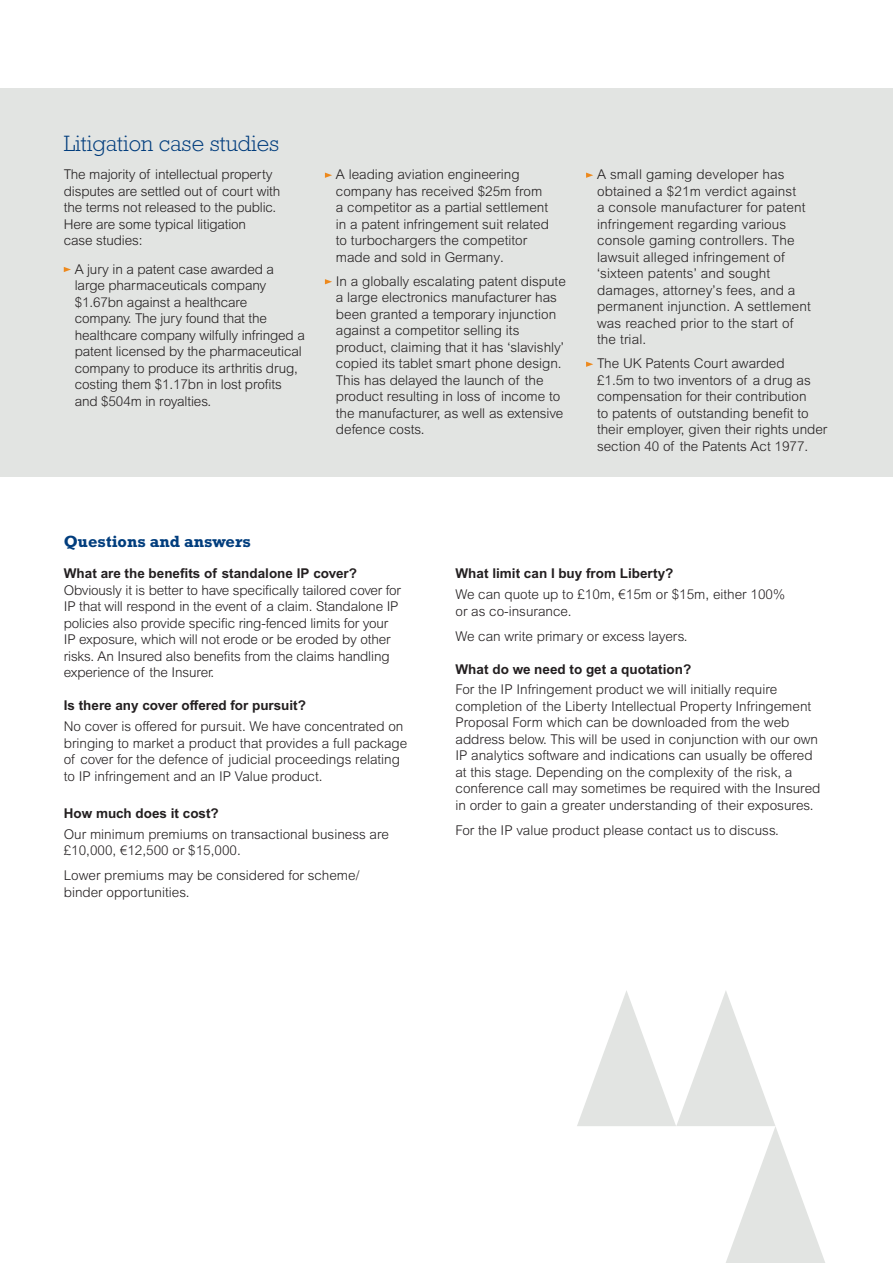
<style>
.page{position:relative;width:893px;height:1263px;background:#fff}
.page>*{position:absolute;margin:0;border:0;box-sizing:border-box;transform-origin:0 0}
.t1{font:300 22.5px "Rockwell Std";color:#013d7d}
.t2{font:700 16.5px "Rockwell";color:#013d7d}
.t3{font:300 13.5px/16.5px "Arial MT Pro";color:#231f20}
.t4{font:700 13.5px "Arial MT Pro";color:#231f20}
</style>
<div class="page">
<div style="left:0;top:89px;width:893px;height:388px;background:#e2e4e2"></div>
<svg style="left:64px;top:267px;width:7px;height:5px"></svg>
<svg style="left:325px;top:173px;width:7px;height:5px"></svg>
<svg style="left:325px;top:279px;width:7px;height:5px"></svg>
<svg style="left:586px;top:173px;width:7px;height:5px"></svg>
<svg style="left:586px;top:362px;width:7px;height:5px"></svg>
<svg style="left:577px;top:991px;width:248px;height:272px"></svg>
<h1 class="t1" style="left:64px;top:131px;width:217px">Litigation case studies</h1>
<p class="t3" style="left:64px;top:167px;width:218px">The majority of intellectual property disputes are settled out of court with the terms not released to the public.<br>Here are some typical litigation<br>case studies:</p>
<p class="t3" style="left:75px;top:261px;width:232px">A jury in a patent case awarded a large pharmaceuticals company $1.67bn against a healthcare company. The jury found that the healthcare company wilfully infringed a patent licensed by the pharmaceutical company to produce its arthritis drug, costing them $1.17bn in lost profits and $504m in royalties.</p>
<p class="t3" style="left:336px;top:167px;width:215px">A leading aviation engineering company has received $25m from a competitor as a partial settlement in a patent infringement suit related to turbochargers the competitor made and sold in Germany.</p>
<p class="t3" style="left:336px;top:273px;width:231px">In a globally escalating patent dispute a large electronics manufacturer has been granted a temporary injunction against a competitor selling its product, claiming that it has ‘slavishly’ copied its tablet smart phone design.<br>This has delayed the launch of the product resulting in loss of income to the manufacturer, as well as extensive defence costs.</p>
<p class="t3" style="left:597px;top:167px;width:215px">A small gaming developer has obtained a $21m verdict against<br>a console manufacturer for patent infringement regarding various console gaming controllers. The lawsuit alleged infringement of ‘sixteen patents’ and sought damages, attorney’s fees, and a permanent injunction. A settlement was reached prior to the start of the trial.</p>
<p class="t3" style="left:597px;top:356px;width:232px">The UK Patents Court awarded<br>£1.5m to two inventors of a drug as compensation for their contribution<br>to patents of outstanding benefit to their employer, given their rights under section 40 of the Patents Act 1977.</p>
<p class="t2" style="left:64px;top:532px;width:189px">Questions and answers</p>
<p class="t4" style="left:64px;top:566px;width:295px">What are the benefits of standalone IP cover?</p>
<p class="t3" style="left:64px;top:582px;width:339px">Obviously it is better to have specifically tailored cover for IP that will respond in the event of a claim. Standalone IP policies also provide specific ring-fenced limits for your IP exposure, which will not erode or be eroded by other risks. An Insured also benefits from the claims handling experience of the Insurer.</p>
<p class="t4" style="left:64px;top:698px;width:244px">Is there any cover offered for pursuit?</p>
<p class="t3" style="left:64px;top:718px;width:345px">No cover is offered for pursuit. We have concentrated on bringing to market a product that provides a full package of cover for the defence of judicial proceedings relating to IP infringement and an IP Value product.</p>
<p class="t4" style="left:64px;top:805px;width:157px">How much does it cost?</p>
<p class="t3" style="left:64px;top:826px;width:327px">Our minimum premiums on transactional business are £10,000, €12,500 or $15,000.</p>
<p class="t3" style="left:64px;top:867px;width:297px">Lower premiums may be considered for scheme/ binder opportunities.</p>
<p class="t4" style="left:455px;top:566px;width:219px">What limit can I buy from Liberty?</p>
<p class="t3" style="left:455px;top:586px;width:331px">We can quote up to £10m, €15m or $15m, either 100% or as co-insurance.</p>
<p class="t3" style="left:455px;top:628px;width:234px">We can write primary or excess layers.</p>
<p class="t4" style="left:455px;top:661px;width:237px">What do we need to get a quotation?</p>
<p class="t3" style="left:455px;top:682px;width:366px">For the IP Infringement product we will initially require completion of the Liberty Intellectual Property Infringement Proposal Form which can be downloaded from the web address below. This will be used in conjunction with our own IP analytics software and indications can usually be offered at this stage. Depending on the complexity of the risk, a conference call may sometimes be required with the Insured in order to gain a greater understanding of their exposures.</p>
<p class="t3" style="left:455px;top:822px;width:325px">For the IP value product please contact us to discuss.</p>
</div>
